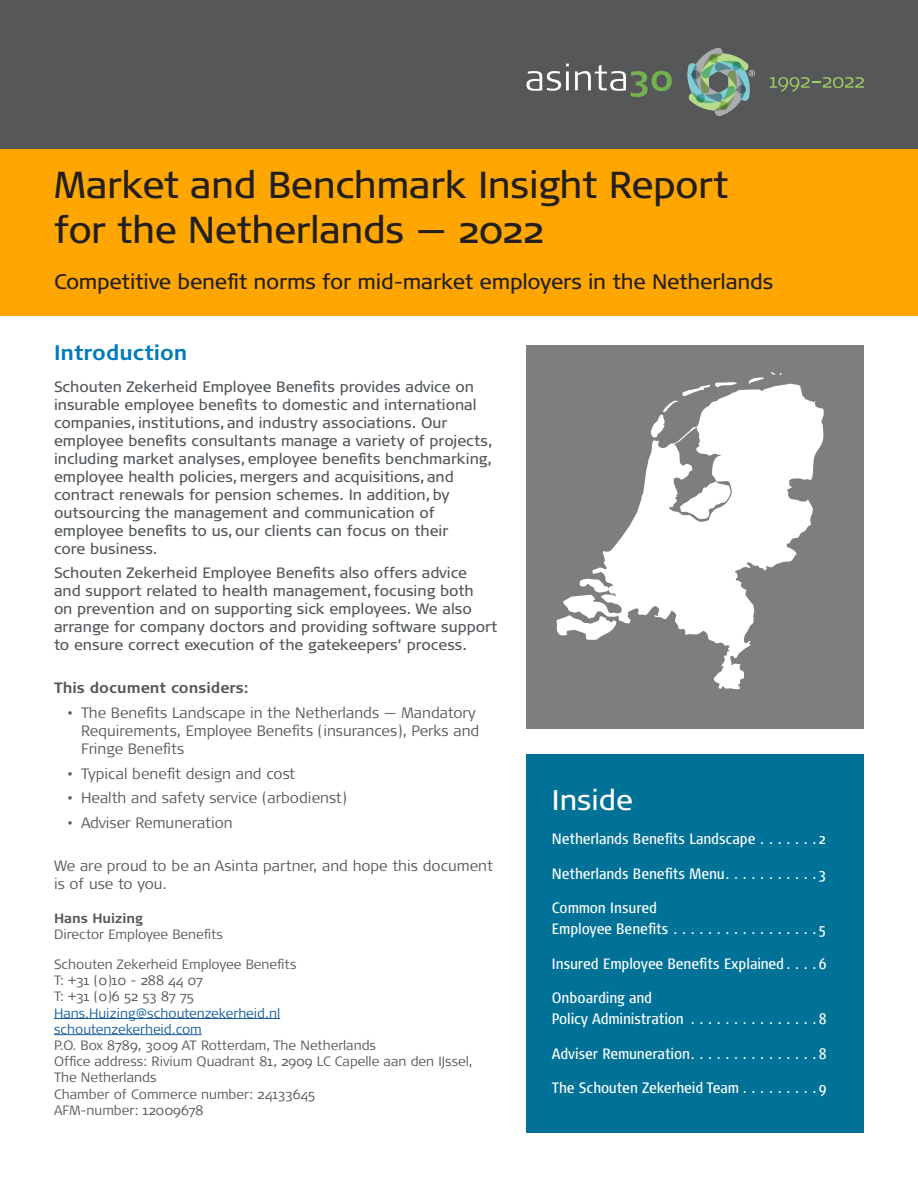
<style>
.page{position:relative;width:918px;height:1188px;background:#fff}
.page>*{position:absolute;margin:0;border:0;box-sizing:border-box;transform-origin:0 0}
.Asinta_Body_Copy{font:37.5px/45px "Signa OT";letter-spacing:-.01em;color:#231f20}
.Asinta_Body_Copy-2{font:28.5px "Signa OT";color:#fff}
.Asinta_Body_Copy-3{font:21px "Signa OT";letter-spacing:-.01em;color:#231f20}
.subhead_1{font:700 21px "Signa OT";color:#007aba}
.Asinta_Body_Copy-4{font:15px/18px "Signa OT";color:#52575b}
.Asinta_Body_Copy-5{font:condensed 15px/21px "Signa OT";letter-spacing:-.01em;color:#fff}
.t1{font:300 15px/18px "Signa OT";color:#555759}
.t2{font:700 15px "Signa OT";color:#555759}
.t3{font:300 13.5px/16.2px "Signa OT";color:#555759}
.t4{font:300 13.5px "Signa OT";color:#175d9e}
.t5{font:700 13.5px "Signa OT";color:#555759}
</style>
<div class="page">
<div style="left:526px;top:345px;width:338px;height:384px;background:#7e7d7f"></div>
<svg style="left:556px;top:372px;width:268px;height:317px"></svg>
<div style="left:526px;top:754px;width:338px;height:378px;background:#007297"></div>
<div style="left:0;top:144px;width:918px;height:171px;background:#ffa700"></div>
<hr style="left:54px;top:1018px;width:226px;height:1px;background:#175d9e">
<hr style="left:54px;top:1034px;width:148px;height:1px;background:#175d9e">
<div style="left:0;top:0;width:918px;height:148px;background:#555759"></div>
<svg style="left:770px;top:77px;width:94px;height:15px"></svg>
<svg style="left:526px;top:64px;width:43px;height:27px"></svg>
<svg style="left:575px;top:65px;width:97px;height:32px"></svg>
<svg style="left:687px;top:47px;width:68px;height:69px"></svg>
<p class="Asinta_Body_Copy" style="left:54px;top:162px;width:676px">Market and Benchmark Insight Report for the Netherlands — 2022</p>
<p class="Asinta_Body_Copy-3" style="left:54px;top:269px;width:721px">Competitive benefit norms for mid-market employers in the Netherlands</p>
<p class="subhead_1" style="left:54px;top:340px;width:135px">Introduction</p>
<p class="Asinta_Body_Copy-4" style="left:54px;top:377px;width:440px">Schouten Zekerheid Employee Benefits provides advice on insurable employee benefits to domestic and international companies, institutions, and industry associations. Our employee benefits consultants manage a variety of projects, including market analyses, employee benefits benchmarking, employee health policies, mergers and acquisitions, and contract renewals for pension schemes. In addition, by outsourcing the management and communication of employee benefits to us, our clients can focus on their<br>core business.</p>
<p class="Asinta_Body_Copy-4" style="left:54px;top:564px;width:445px">Schouten Zekerheid Employee Benefits also offers advice and support related to health management, focusing both<br>on prevention and on supporting sick employees. We also arrange for company doctors and providing software support to ensure correct execution of the gatekeepers’ process.</p>
<p class="t2" style="left:54px;top:679px;width:196px">This document considers:</p>
<p class="t1" style="left:81px;top:704px;width:400px;text-indent:-14px">• The Benefits Landscape in the Netherlands — Mandatory<br>Requirements, Employee Benefits (insurances), Perks and<br>Fringe Benefits</p>
<p class="t1" style="left:68px;top:764px;width:229px">• Typical benefit design and cost</p>
<p class="t1" style="left:68px;top:789px;width:281px">• Health and safety service (arbodienst)</p>
<p class="t1" style="left:68px;top:814px;width:167px">• Adviser Remuneration</p>
<p class="t1" style="left:54px;top:857px;width:441px">We are proud to be an Asinta partner, and hope this document is of use to you.</p>
<p class="t5" style="left:54px;top:910px;width:90px">Hans Huizing</p>
<p class="t3" style="left:54px;top:926px;width:171px">Director Employee Benefits</p>
<p class="t3" style="left:54px;top:956px;width:244px">Schouten Zekerheid Employee Benefits</p>
<p class="t3" style="left:54px;top:972px;width:150px">T: +31 (0)10 - 288 44 07</p>
<p class="t3" style="left:54px;top:988px;width:141px">T: +31 (0)6 52 53 87 75</p>
<p class="t4" style="left:54px;top:1005px;width:228px">Hans.Huizing@schoutenzekerheid.nl</p>
<p class="t4" style="left:54px;top:1021px;width:149px">schoutenzekerheid.com</p>
<p class="t3" style="left:54px;top:1037px;width:324px">P.O. Box 8789, 3009 AT Rotterdam, The Netherlands</p>
<p class="t3" style="left:54px;top:1053px;width:420px">Office address: Rivium Quadrant 81, 2909 LC Capelle aan den IJssel,<br>The Netherlands</p>
<p class="t3" style="left:54px;top:1086px;width:263px">Chamber of Commerce number: 24133645</p>
<p class="t3" style="left:54px;top:1102px;width:151px">AFM-number: 12009678</p>
<p class="Asinta_Body_Copy-2" style="left:552px;top:783px;width:83px">Inside</p>
<p class="Asinta_Body_Copy-5" style="left:552px;top:829px;width:276px">Netherlands Benefits Landscape . . . . . . 2</p>
<p class="Asinta_Body_Copy-5" style="left:552px;top:863px;width:275px">Netherlands Benefits Menu . . . . . . . . . . 3</p>
<p class="Asinta_Body_Copy-5" style="left:552px;top:898px;width:276px">Common Insured<br>Employee Benefits . . . . . . . . . . . . . . . . 5</p>
<p class="Asinta_Body_Copy-5" style="left:552px;top:953px;width:276px">Insured Employee Benefits Explained . . . 6</p>
<p class="Asinta_Body_Copy-5" style="left:552px;top:988px;width:276px">Onboarding and<br>Policy Administration . . . . . . . . . . . . . . 8</p>
<p class="Asinta_Body_Copy-5" style="left:552px;top:1043px;width:276px">Adviser Remuneration . . . . . . . . . . . . . . 8</p>
<p class="Asinta_Body_Copy-5" style="left:552px;top:1078px;width:276px">The Schouten Zekerheid Team . . . . . . . . 9</p>
</div>
